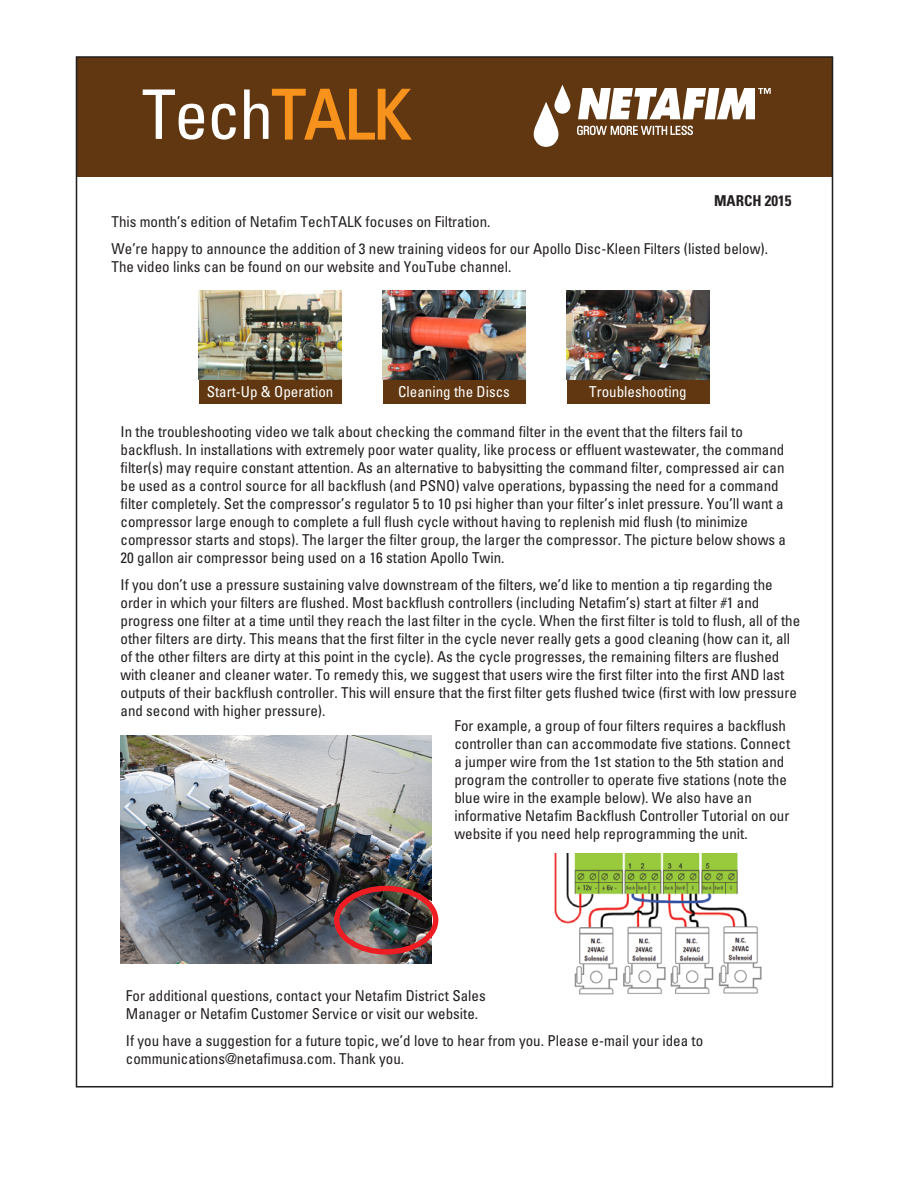
<style>
.page{position:relative;width:918px;height:1188px;background:#fff}
.page>*{position:absolute;margin:0;border:0;box-sizing:border-box;transform-origin:0 0}
.t1{font:condensed 68.4px "Univers LT Std";letter-spacing:-.025em;color:#fff}
.t2{font:condensed 15px/18px "Univers LT Std";color:#231f20}
.t3{font:condensed 15px "Univers LT Std";color:#fff}
.t4{font:700 condensed 15px "Univers LT Std";color:#231f20}
.s1{color:#f7931d}
</style>
<div class="page">
<div style="left:76px;top:57px;width:756px;height:119px;background:#603711"></div>
<svg style="left:271px;top:88px;width:141px;height:52px"></svg>
<svg style="left:578px;top:88px;width:193px;height:31px"></svg>
<svg style="left:533px;top:85px;width:38px;height:62px"></svg>
<svg style="left:577px;top:126px;width:116px;height:9px"></svg>
<div style="left:199px;top:380px;width:142px;height:24px;background:#603711"></div>
<div style="left:383px;top:380px;width:142px;height:24px;background:#603711"></div>
<div style="left:567px;top:380px;width:142px;height:24px;background:#603711"></div>
<img style="left:383px;top:291px;width:142px;height:89px">
<img style="left:199px;top:291px;width:142px;height:89px">
<img style="left:567px;top:291px;width:142px;height:89px">
<img style="left:554px;top:854px;width:208px;height:141px">
<img style="left:120px;top:735px;width:312px;height:228px">
<div style="left:334px;top:886px;width:104px;height:69px;border:5px solid #ee1d23;border-radius:50%"></div>
<h1 class="t1" style="left:142px;top:71px;width:271px">Tech<span class="s1">TALK</span></h1>
<p class="t4" style="left:714px;top:192px;width:79px">MARCH 2015</p>
<p class="t2" style="left:112px;top:208px;width:658px;line-height:27px">This month’s edition of Netafim TechTALK focuses on Filtration.<br>We’re happy to announce the addition of 3 new training videos for our Apollo Disc-Kleen Filters (listed below).</p>
<p class="t2" style="left:112px;top:257px;width:401px">The video links can be found on our website and YouTube channel.</p>
<p class="t3" style="left:207px;top:382px;width:128px">Start-Up &amp; Operation</p>
<p class="t3" style="left:398px;top:382px;width:113px">Cleaning the Discs</p>
<p class="t3" style="left:589px;top:382px;width:99px">Troubleshooting</p>
<p class="t2" style="left:121px;top:422px;width:667px">In the troubleshooting video we talk about checking the command filter in the event that the filters fail to backflush. In installations with extremely poor water quality, like process or effluent wastewater, the command filter(s) may require constant attention. As an alternative to babysitting the command filter, compressed air can be used as a control source for all backflush (and PSNO) valve operations, bypassing the need for a command filter completely. Set the compressor’s regulator 5 to 10 psi higher than your filter’s inlet pressure. You’ll want a compressor large enough to complete a full flush cycle without having to replenish mid flush (to minimize compressor starts and stops). The larger the filter group, the larger the compressor. The picture below shows a 20 gallon air compressor being used on a 16 station Apollo Twin.</p>
<p class="t2" style="left:121px;top:575px;width:681px">If you don’t use a pressure sustaining valve downstream of the filters, we’d like to mention a tip regarding the order in which your filters are flushed. Most backflush controllers (including Netafim’s) start at filter #1 and progress one filter at a time until they reach the last filter in the cycle. When the first filter is told to flush, all of the other filters are dirty. This means that the first filter in the cycle never really gets a good cleaning (how can it, all of the other filters are dirty at this point in the cycle). As the cycle progresses, the remaining filters are flushed with cleaner and cleaner water. To remedy this, we suggest that users wire the first filter into the first AND last outputs of their backflush controller. This will ensure that the first filter gets flushed twice (first with low pressure and second with higher pressure).</p>
<p class="t2" style="left:454px;top:716px;width:337px">For example, a group of four filters requires a backflush controller than can accommodate five stations. Connect a jumper wire from the 1st station to the 5th station and program the controller to operate five stations (note the blue wire in the example below). We also have an informative Netafim Backflush Controller Tutorial on our website if you need help reprogramming the unit.</p>
<p class="t2" style="left:126px;top:987px;width:361px">For additional questions, contact your Netafim District Sales<br>Manager or Netafim Customer Service or visit our website.</p>
<p class="t2" style="left:126px;top:1032px;width:579px">If you have a suggestion for a future topic, we’d love to hear from you. Please e-mail your idea to communications@netafimusa.com. Thank you.</p>
</div>
